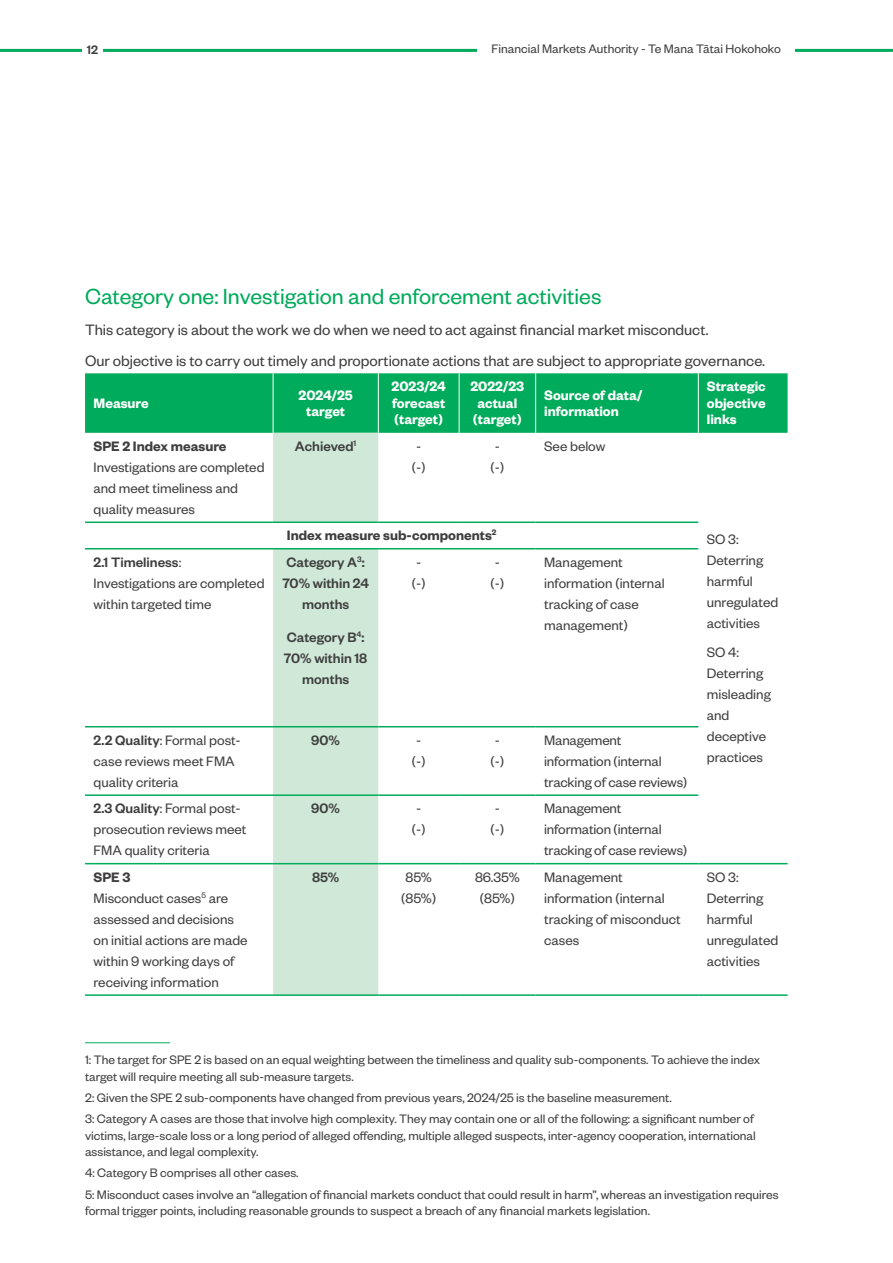
<style>
.page{position:relative;width:893px;height:1263px;background:#fff}
.page>*{position:absolute;margin:0;border:0;box-sizing:border-box;transform-origin:0 0}
.t1{font:24px "Founders Grotesk";color:#00ab5b}
.t2{font:16.5px "Founders Grotesk";color:#3e3e3f}
.t3{font:15px/21px "Founders Grotesk";color:#3e3e3f}
.t4{font:600 15px/16.5px "Founders Grotesk";color:#fff;text-align:center}
.t5{font:500 15px/21px "Founders Grotesk";color:#3e3e3f;text-align:center}
.t6{font:600 15px "Founders Grotesk";color:#3e3e3f}
.Footnotes{font:13.5px/16.5px "Founders Grotesk";color:#3e3e3f}
.t7{font:500 13.5px "Founders Grotesk";color:#3e3e3f}
.s1{font-weight:600}
.s2{font-weight:500}
</style>
<div class="page">
<hr style="left:0;top:49px;width:893px;height:3px;background:#00ab5b">
<div style="left:82px;top:44px;width:21px;height:10px;background:#fff"></div>
<div style="left:477px;top:35px;width:318px;height:18px;background:#fff"></div>
<div style="left:85px;top:373px;width:703px;height:60px;background:#00ab5b"></div>
<div style="left:273px;top:433px;width:105px;height:561px;background:#d0e8d7"></div>
<hr style="left:85px;top:521px;width:188px;height:2px;background:#00ab5b">
<hr style="left:273px;top:521px;width:105px;height:2px;background:#00ab5b">
<hr style="left:378px;top:521px;width:81px;height:2px;background:#00ab5b">
<hr style="left:459px;top:521px;width:77px;height:2px;background:#00ab5b">
<hr style="left:536px;top:521px;width:162px;height:2px;background:#00ab5b">
<hr style="left:85px;top:548px;width:188px;height:1px;background:#00ab5b">
<hr style="left:273px;top:548px;width:105px;height:1px;background:#00ab5b">
<hr style="left:378px;top:548px;width:81px;height:1px;background:#00ab5b">
<hr style="left:459px;top:548px;width:77px;height:1px;background:#00ab5b">
<hr style="left:536px;top:548px;width:162px;height:1px;background:#00ab5b">
<hr style="left:85px;top:726px;width:188px;height:1px;background:#00ab5b">
<hr style="left:273px;top:726px;width:105px;height:1px;background:#00ab5b">
<hr style="left:378px;top:726px;width:81px;height:1px;background:#00ab5b">
<hr style="left:459px;top:726px;width:77px;height:1px;background:#00ab5b">
<hr style="left:536px;top:726px;width:162px;height:1px;background:#00ab5b">
<hr style="left:85px;top:794px;width:188px;height:2px;background:#00ab5b">
<hr style="left:273px;top:794px;width:105px;height:2px;background:#00ab5b">
<hr style="left:378px;top:794px;width:81px;height:2px;background:#00ab5b">
<hr style="left:459px;top:794px;width:77px;height:2px;background:#00ab5b">
<hr style="left:536px;top:794px;width:162px;height:2px;background:#00ab5b">
<hr style="left:85px;top:863px;width:188px;height:1px;background:#00ab5b">
<hr style="left:273px;top:863px;width:105px;height:1px;background:#00ab5b">
<hr style="left:378px;top:863px;width:81px;height:1px;background:#00ab5b">
<hr style="left:459px;top:863px;width:77px;height:1px;background:#00ab5b">
<hr style="left:536px;top:863px;width:162px;height:1px;background:#00ab5b">
<hr style="left:698px;top:863px;width:90px;height:1px;background:#00ab5b">
<hr style="left:85px;top:994px;width:188px;height:2px;background:#00ab5b">
<hr style="left:273px;top:994px;width:105px;height:2px;background:#00ab5b">
<hr style="left:378px;top:994px;width:81px;height:2px;background:#00ab5b">
<hr style="left:459px;top:994px;width:77px;height:2px;background:#00ab5b">
<hr style="left:536px;top:994px;width:162px;height:2px;background:#00ab5b">
<hr style="left:698px;top:994px;width:90px;height:2px;background:#00ab5b">
<hr style="left:273px;top:373px;width:1px;height:60px;background:#fff">
<hr style="left:378px;top:373px;width:1px;height:60px;background:#fff">
<hr style="left:459px;top:373px;width:1px;height:60px;background:#fff">
<hr style="left:535px;top:373px;width:1px;height:60px;background:#fff">
<hr style="left:698px;top:373px;width:1px;height:60px;background:#fff">
<hr style="left:85px;top:1042px;width:85px;height:1px;background:#00ab5b">
<p class="t7" style="left:87px;top:41px;width:13px">12</p>
<p class="Footnotes" style="left:492px;top:40px;width:291px">Financial Markets Authority - Te Mana Tātai Hokohoko</p>
<h3 class="t1" style="left:85px;top:282px;width:518px">Category one: Investigation and enforcement activities</h3>
<p class="t2" style="left:85px;top:320px;width:625px">This category is about the work we do when we need to act against financial market misconduct.</p>
<p class="t2" style="left:85px;top:351px;width:682px">Our objective is to carry out timely and proportionate actions that are subject to appropriate governance.</p>
<p class="t4" style="left:94px;top:394px;width:57px">Measure</p>
<p class="t4" style="left:299px;top:386px;width:56px">2024/25 target</p>
<p class="t4" style="left:392px;top:377px;width:56px;text-align:justify">2023/24 forecast (target)</p>
<p class="t4" style="left:471px;top:377px;width:55px">2022/23 actual (target)</p>
<p class="t4" style="left:544px;top:386px;width:100px;text-align:left">Source of data/ information</p>
<p class="t4" style="left:707px;top:377px;width:60px;text-align:justify">Strategic objective links</p>
<p class="t3" style="left:94px;top:435px;width:173px"><span class="s1">SPE 2 Index measure<br></span>Investigations are completed and meet timeliness and quality measures</p>
<p class="t5" style="left:295px;top:435px;width:63px">Achieved<sup>1</sup></p>
<p class="t3" style="left:544px;top:435px;width:63px">See below</p>
<p class="t3" style="left:412px;top:435px;width:15px">- (-)</p>
<p class="t3" style="left:490px;top:435px;width:15px">- (-)</p>
<p class="t6" style="left:287px;top:526px;width:211px">Index measure sub-components<sup>2</sup></p>
<p class="t3" style="left:94px;top:551px;width:173px"><span class="s2">2.1 Timeliness</span>:<br>Investigations are completed within targeted time</p>
<p class="t5" style="left:282px;top:551px;width:88px">Category A<sup>3</sup>:<br>70% within 24 months</p>
<p class="t5" style="left:284px;top:626px;width:85px">Category B<sup>4</sup>:<br>70% within 18 months</p>
<p class="t3" style="left:94px;top:729px;width:149px"><span class="s2">2.2 Quality</span>: Formal post&shy;case reviews meet FMA quality criteria</p>
<p class="t5" style="left:311px;top:729px;width:30px">90%</p>
<p class="t3" style="left:94px;top:797px;width:154px"><span class="s2">2.3 Quality</span>: Formal post&shy;prosecution reviews meet<br>FMA quality criteria</p>
<p class="t5" style="left:311px;top:797px;width:30px">90%</p>
<p class="t3" style="left:412px;top:551px;width:15px">- (-)</p>
<p class="t3" style="left:490px;top:551px;width:15px">- (-)</p>
<p class="t3" style="left:544px;top:551px;width:122px">Management information (internal tracking of case management)</p>
<p class="t3" style="left:412px;top:729px;width:15px">- (-)</p>
<p class="t3" style="left:490px;top:729px;width:15px">- (-)</p>
<p class="t3" style="left:544px;top:729px;width:145px">Management information (internal tracking of case reviews)</p>
<p class="t3" style="left:412px;top:797px;width:15px">- (-)</p>
<p class="t3" style="left:490px;top:797px;width:15px">- (-)</p>
<p class="t3" style="left:544px;top:797px;width:145px">Management information (internal tracking of case reviews)</p>
<p class="t3" style="left:707px;top:528px;width:73px">SO 3:<br>Deterring harmful unregulated activities</p>
<p class="t3" style="left:707px;top:641px;width:66px">SO 4:<br>Deterring misleading and deceptive practices</p>
<p class="t3" style="left:94px;top:865px;width:156px"><span class="s1">SPE 3<br></span>Misconduct cases<sup>5</sup> are assessed and decisions on initial actions are made within 9 working days of receiving information</p>
<p class="t5" style="left:312px;top:865px;width:29px">85%</p>
<p class="t3" style="left:401px;top:865px;width:37px">85% (85%)</p>
<p class="t3" style="left:475px;top:865px;width:46px;text-align:center">86.35% (85%)</p>
<p class="t3" style="left:544px;top:865px;width:138px">Management information (internal tracking of misconduct cases</p>
<p class="t3" style="left:707px;top:865px;width:73px">SO 3:<br>Deterring harmful unregulated activities</p>
<p class="Footnotes" style="left:85px;top:1051px;width:677px">1: The target for SPE 2 is based on an equal weighting between the timeliness and quality sub-components. To achieve the index target will require meeting all sub-measure targets.</p>
<p class="Footnotes" style="left:85px;top:1088px;width:588px">2: Given the SPE 2 sub-components have changed from previous years, 2024/25 is the baseline measurement.</p>
<p class="Footnotes" style="left:85px;top:1110px;width:672px">3: Category A cases are those that involve high complexity. They may contain one or all of the following: a significant number of victims, large-scale loss or a long period of alleged offending, multiple alleged suspects, inter-agency cooperation, international assistance, and legal complexity.</p>
<p class="Footnotes" style="left:85px;top:1164px;width:215px">4: Category B comprises all other cases.</p>
<p class="Footnotes" style="left:85px;top:1185px;width:695px">5: Misconduct cases involve an “allegation of financial markets conduct that could result in harm”, whereas an investigation requires formal trigger points, including reasonable grounds to suspect a breach of any financial markets legislation.</p>
</div>
